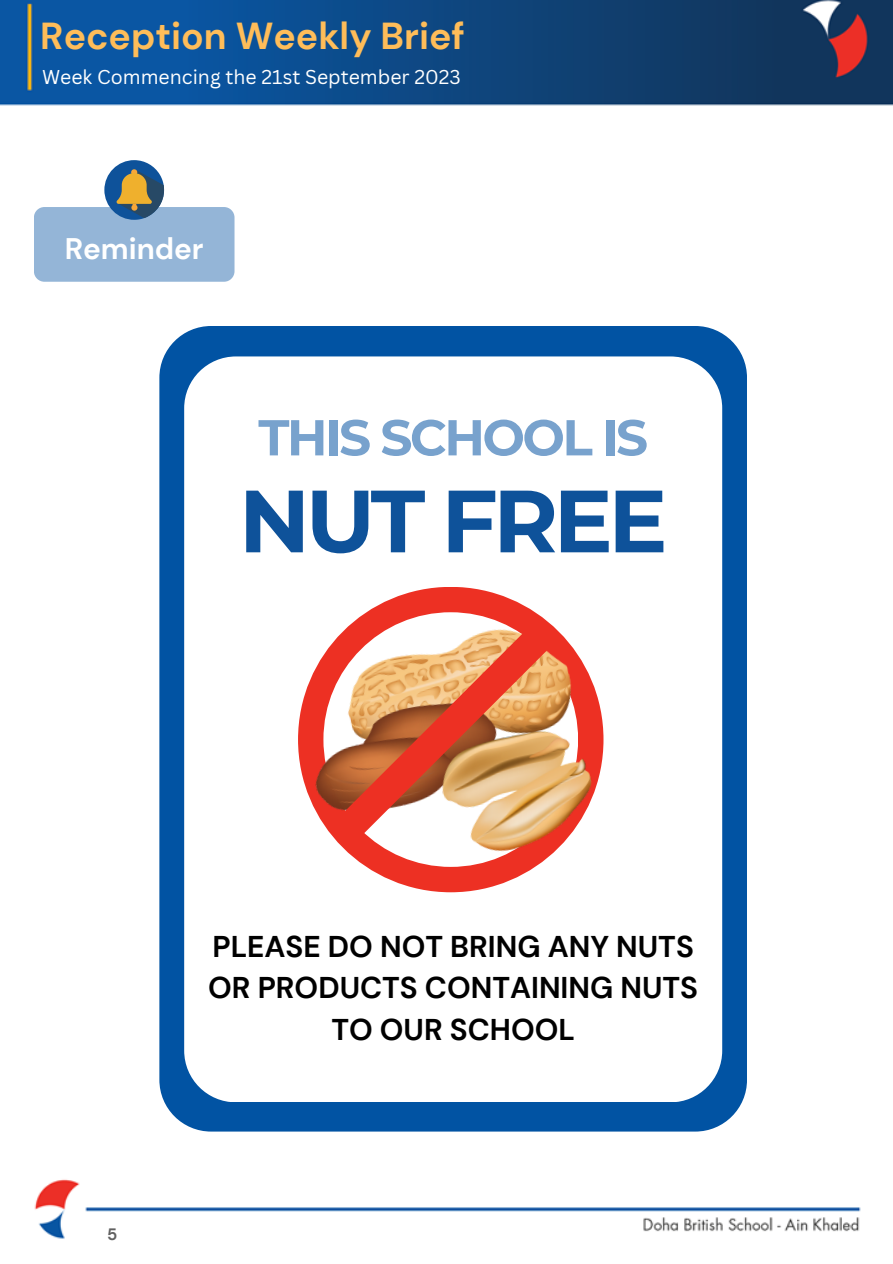
<style>
.page{position:relative;width:893px;height:1264px;background:#fff}
.page>*{position:absolute;margin:0;border:0;box-sizing:border-box;transform-origin:0 0}
.t1{font:700 88.05px "Montserrat";letter-spacing:-.05em;color:#0e529a}
.t2{font:700 50.25px "Montserrat";letter-spacing:-.05em;color:#78a2cd}
.t3{font:700 37.5px "DM Sans";color:#ffbd59}
.t4{font:700 30px/41.7px "DM Sans";color:#000;text-align:center}
.t5{font:700 29.7px "DM Sans";color:#fff}
.t6{font:19.5px "Canva Sans";color:#fff}
.t7{font:700 16.5px "DM Sans";color:#616161}
</style>
<div class="page">
<img style="left:0;top:0;width:892px;height:1239px">
<div style="left:159px;top:326px;width:588px;height:805px;background:#0153a3;border-radius:52px"></div>
<div style="left:184px;top:356px;width:538px;height:746px;background:#fff;border-radius:52px"></div>
<img style="left:298px;top:658px;width:306px;height:235px">
<svg style="left:305px;top:596px;width:275px;height:275px"></svg>
<div style="left:34px;top:207px;width:200px;height:75px;background:#94b5d7;border-radius:11px"></div>
<svg style="left:104px;top:160px;width:60px;height:60px"></svg>
<p class="t3" style="left:40px;top:11px;width:426px">Reception Weekly Brief</p>
<p class="t6" style="left:42px;top:64px;width:420px">Week Commencing the 21st September 2023</p>
<p class="t5" style="left:65px;top:229px;width:140px">Reminder</p>
<p class="t2" style="left:258px;top:407px;width:391px">THIS SCHOOL IS</p>
<p class="t1" style="left:239px;top:467px;width:430px">NUT FREE</p>
<p class="t7" style="left:107px;top:1223px;width:12px">5</p>
<p class="t4" style="left:208px;top:925px;width:491px">PLEASE DO NOT BRING ANY NUTS<br>OR PRODUCTS CONTAINING NUTS<br>TO OUR SCHOOL</p>
</div>
